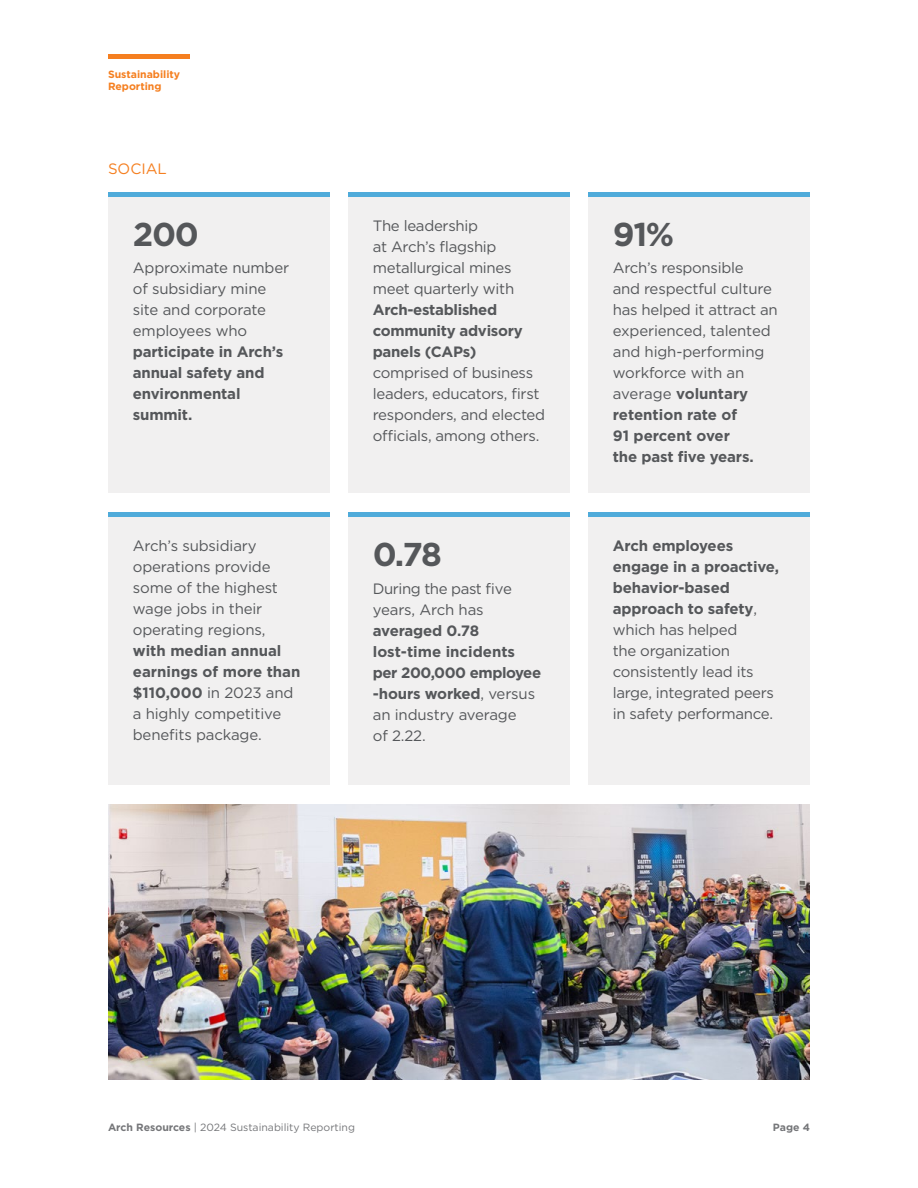
<style>
.page{position:relative;width:918px;height:1188px;background:#fff}
.page>*{position:absolute;margin:0;border:0;box-sizing:border-box;transform-origin:0 0}
.t1{font:700 33px "Gotham";letter-spacing:-.04em;color:#55575a}
.t2{font:15px/21px "Gotham";letter-spacing:-.02em;color:#55575a}
.t3{font:700 15px/21px "Gotham";letter-spacing:-.01em;color:#55575a}
.t4{font:15px "Gotham";color:#f57f20}
.t5{font:10.5px "Gotham";color:#757679}
.t6{font:700 10.5px/12px "Gotham";color:#f57f20}
.t7{font:700 10.5px "Gotham";color:#757679}
.s1{font-weight:700}
.s2{font-weight:400}
</style>
<div class="page">
<hr style="left:108px;top:54px;width:82px;height:4px;background:#f57f20">
<div style="left:108px;top:192px;width:222px;height:300px;background:#f1f0f0"></div>
<div style="left:588px;top:192px;width:222px;height:300px;background:#f1f0f0"></div>
<div style="left:108px;top:192px;width:222px;height:5px;background:#4fabda"></div>
<div style="left:588px;top:192px;width:222px;height:5px;background:#4fabda"></div>
<div style="left:348px;top:512px;width:222px;height:273px;background:#f1f0f0"></div>
<div style="left:348px;top:512px;width:222px;height:5px;background:#4fabda"></div>
<div style="left:108px;top:512px;width:222px;height:273px;background:#f1f0f0"></div>
<div style="left:348px;top:192px;width:222px;height:300px;background:#f1f0f0"></div>
<div style="left:588px;top:512px;width:222px;height:273px;background:#f1f0f0"></div>
<div style="left:108px;top:512px;width:222px;height:5px;background:#4fabda"></div>
<div style="left:348px;top:192px;width:222px;height:5px;background:#4fabda"></div>
<div style="left:588px;top:512px;width:222px;height:5px;background:#4fabda"></div>
<img style="left:108px;top:805px;width:702px;height:275px">
<p class="t6" style="left:108px;top:68px;width:74px">Sustainability<br>Reporting</p>
<p class="t4" style="left:108px;top:159px;width:60px">SOCIAL</p>
<h1 class="t1" style="left:133px;top:212px;width:68px">200</h1>
<p class="t2" style="left:133px;top:257px;width:158px">Approximate number of subsidiary mine site and corporate employees who</p>
<p class="t3" style="left:133px;top:341px;width:152px">participate in Arch’s annual safety and environmental summit.</p>
<p class="t2" style="left:133px;top:535px;width:147px">Arch’s subsidiary operations provide some of the highest wage jobs in their operating regions,</p>
<p class="t2" style="left:133px;top:640px;width:169px"><span class="s1">with median annual earnings of more than $110,000</span> in 2023 and a highly competitive benefits package.</p>
<p class="t2" style="left:373px;top:215px;width:143px">The leadership<br>at Arch’s flagship metallurgical mines meet quarterly with</p>
<p class="t3" style="left:373px;top:299px;width:151px">Arch-established community advisory panels (CAPs)</p>
<p class="t2" style="left:373px;top:362px;width:174px">comprised of business leaders, educators, first responders, and elected officials, among others.</p>
<h1 class="t1" style="left:373px;top:532px;width:71px">0.78</h1>
<p class="t2" style="left:373px;top:577px;width:141px">During the past five years, Arch has</p>
<p class="t3" style="left:373px;top:620px;width:170px">averaged 0.78 lost-time incidents per 200,000 employee -hours worked<span class="s2">, versus an industry average<br>of 2.22.</span></p>
<h1 class="t1" style="left:613px;top:212px;width:63px">91%</h1>
<p class="t2" style="left:613px;top:257px;width:167px">Arch’s responsible<br>and respectful culture has helped it attract an experienced, talented and high-performing workforce with an average <span class="s1">voluntary retention rate of<br>91 percent over<br>the past five years.</span></p>
<p class="t2" style="left:613px;top:535px;width:168px"><span class="s1">Arch employees engage in a proactive, behavior-based approach to safety</span>, which has helped<br>the organization consistently lead its large, integrated peers in safety performance.</p>
<p class="t5" style="left:108px;top:1121px;width:249px"><span class="s1">Arch Resources</span> | 2024 Sustainability Reporting</p>
<p class="t7" style="left:773px;top:1120px;width:39px">Page 4</p>
</div>
